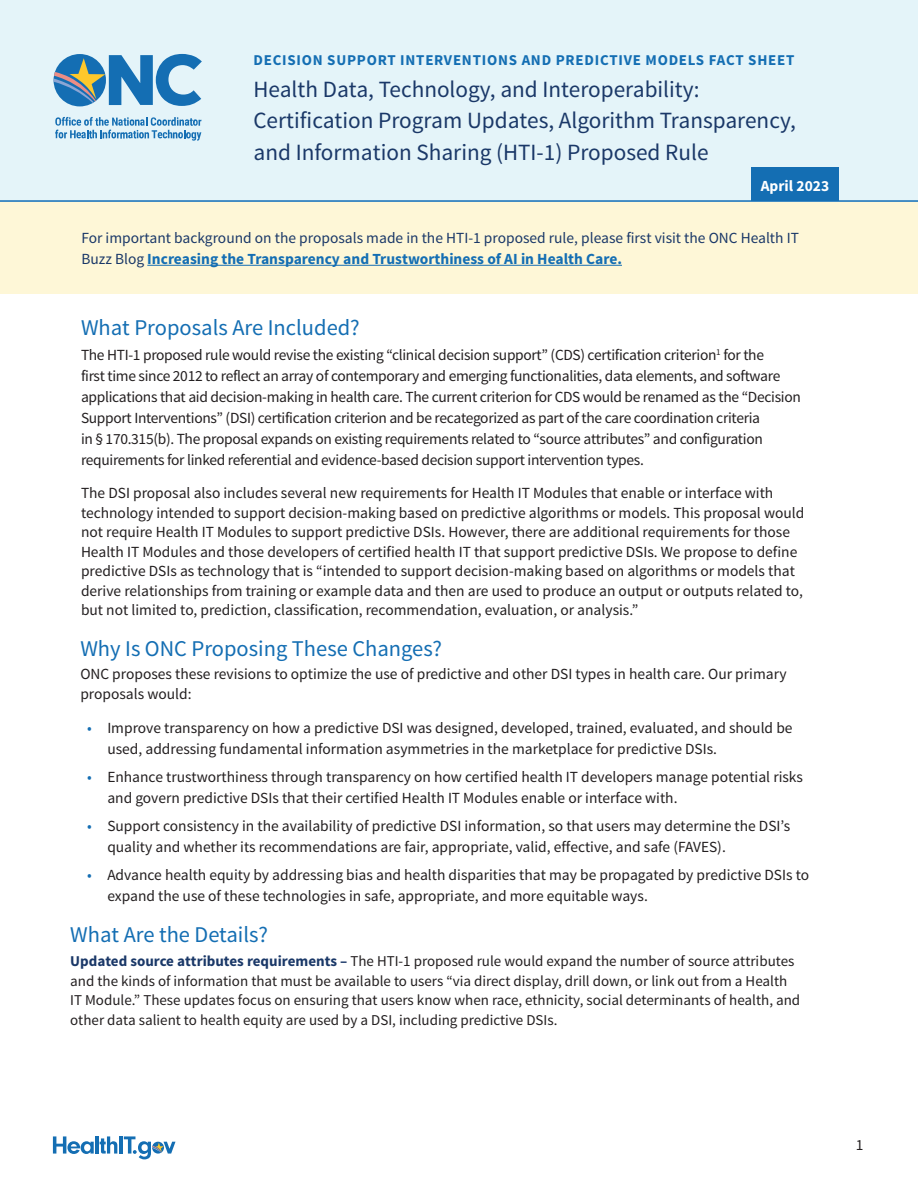
<style>
.page{position:relative;width:918px;height:1188px;background:#fff}
.page>*{position:absolute;margin:0;border:0;box-sizing:border-box;transform-origin:0 0}
.t1{font:23.25px/31.5px "Source Sans Pro";color:#1a3868}
.t2{font:22.5px "Source Sans Pro";color:#146eb3}
.t3{font:15.45px/19.5px "Source Sans Pro";color:#231f20}
.t4{font:15.45px/21px "Source Sans Pro";letter-spacing:-.02em;color:#231f20}
.t5{font:15.45px/21px "Source Sans Pro";color:#1a3868}
.t6{font:700 15.45px "Source Sans Pro";color:#fff}
.t7{font:15px/19.5px "Source Sans Pro";color:#231f20}
.t8{font:700 15px "Source Sans Pro";letter-spacing:.05em;color:#146eb3}
.s1{font-weight:700;color:#146eb3}
.s2{color:#146eb3}
.s3{font-weight:700;color:#1a3868}
</style>
<div class="page">
<svg style="left:53px;top:1136px;width:41px;height:18px"></svg>
<hr style="left:95px;top:1136px;width:4px;height:18px;background:#146eb3">
<svg style="left:100px;top:1136px;width:17px;height:18px"></svg>
<hr style="left:119px;top:1136px;width:4px;height:18px;background:#146eb3">
<svg style="left:124px;top:1136px;width:52px;height:23px"></svg>
<div style="left:0;top:190px;width:918px;height:103px;background:#fef7d7"></div>
<div style="left:0;top:0;width:918px;height:202px;background:#e4f4f9"></div>
<hr style="left:147px;top:265px;width:475px;height:1px;background:#146eb3">
<svg style="left:55px;top:117px;width:146px;height:24px;background:#a0c8e2"></svg>
<svg style="left:54px;top:54px;width:148px;height:52px;background:#6ea2c5"></svg>
<div style="left:752px;top:168px;width:87px;height:33px;background:#146eb3"></div>
<h1 class="t8" style="left:254px;top:51px;width:542px">DECISION SUPPORT INTERVENTIONS AND PREDICTIVE MODELS FACT SHEET</h1>
<h1 class="t1" style="left:254px;top:74px;width:544px">Health Data, Technology, and Interoperability:<br>Certification Program Updates, Algorithm Transparency, and Information Sharing (HTI-1) Proposed Rule</h1>
<p class="t6" style="left:761px;top:176px;width:70px">April 2023</p>
<p class="t5" style="left:81px;top:227px;width:719px">For important background on the proposals made in the HTI-1 proposed rule, please first visit the ONC Health IT<br>Buzz Blog <span class="s1">Increasing the Transparency and Trustworthiness of AI in Health Care.</span></p>
<h2 class="t2" style="left:81px;top:313px;width:280px">What Proposals Are Included?</h2>
<p class="t4" style="left:81px;top:345px;width:721px">The HTI-1 proposed rule would revise the existing “clinical decision support” (CDS) certification criterion<sup>1</sup> for the<br>first time since 2012 to reflect an array of contemporary and emerging functionalities, data elements, and software applications that aid decision-making in health care. The current criterion for CDS would be renamed as the “Decision Support Interventions” (DSI) certification criterion and be recategorized as part of the care coordination criteria<br>in § 170.315(b). The proposal expands on existing requirements related to “source attributes” and configuration requirements for linked referential and evidence-based decision support intervention types.</p>
<p class="t3" style="left:81px;top:483px;width:725px">The DSI proposal also includes several new requirements for Health IT Modules that enable or interface with technology intended to support decision-making based on predictive algorithms or models. This proposal would not require Health IT Modules to support predictive DSIs. However, there are additional requirements for those Health IT Modules and those developers of certified health IT that support predictive DSIs. We propose to define predictive DSIs as technology that is “intended to support decision-making based on algorithms or models that derive relationships from training or example data and then are used to produce an output or outputs related to, but not limited to, prediction, classification, recommendation, evaluation, or analysis.”</p>
<h3 class="t2" style="left:80px;top:634px;width:363px">Why Is ONC Proposing These Changes?</h3>
<p class="t3" style="left:80px;top:665px;width:708px">ONC proposes these revisions to optimize the use of predictive and other DSI types in health care. Our primary proposals would:</p>
<p class="t3" style="left:107px;top:718px;width:687px;line-height:21px;text-indent:-20px"><span class="s2">•</span> Improve transparency on how a predictive DSI was designed, developed, trained, evaluated, and should be used, addressing fundamental information asymmetries in the marketplace for predictive DSIs.</p>
<p class="t3" style="left:107px;top:767px;width:697px;line-height:21px;text-indent:-20px"><span class="s2">•</span> Enhance trustworthiness through transparency on how certified health IT developers manage potential risks and govern predictive DSIs that their certified Health IT Modules enable or interface with.</p>
<p class="t3" style="left:107px;top:816px;width:684px;line-height:21px;text-indent:-20px"><span class="s2">•</span> Support consistency in the availability of predictive DSI information, so that users may determine the DSIʼs quality and whether its recommendations are fair, appropriate, valid, effective, and safe (FAVES).</p>
<p class="t3" style="left:107px;top:864px;width:703px;line-height:21px;text-indent:-20px"><span class="s2">•</span> Advance health equity by addressing bias and health disparities that may be propagated by predictive DSIs to expand the use of these technologies in safe, appropriate, and more equitable ways.</p>
<h3 class="t2" style="left:70px;top:921px;width:199px">What Are the Details?</h3>
<p class="t7" style="left:70px;top:952px;width:732px"><span class="s3">Updated source attributes requirements –</span> The HTI-1 proposed rule would expand the number of source attributes and the kinds of information that must be available to users “via direct display, drill down, or link out from a Health IT Module.” These updates focus on ensuring that users know when race, ethnicity, social determinants of health, and other data salient to health equity are used by a DSI, including predictive DSIs.</p>
<p class="t3" style="left:856px;top:1136px;width:9px">1</p>
</div>
